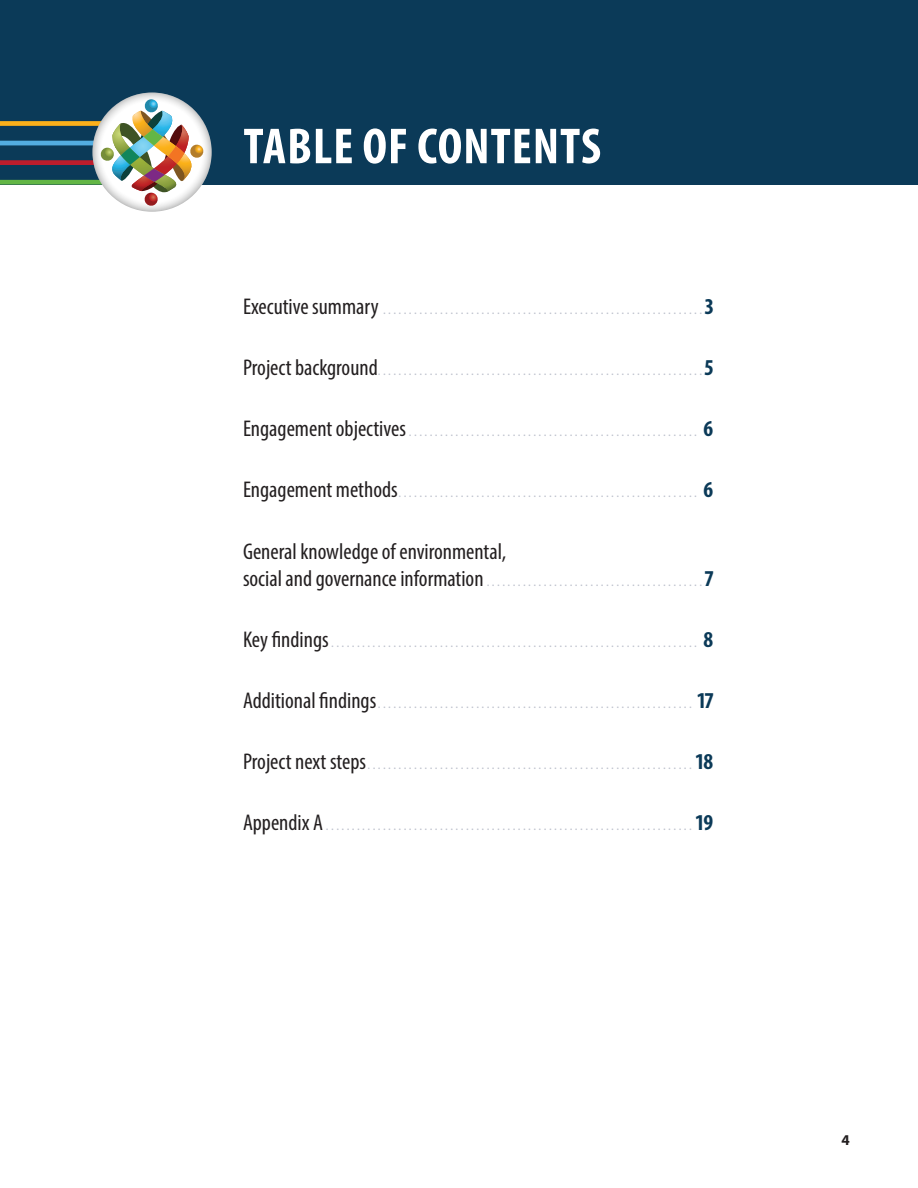
<style>
.page{position:relative;width:918px;height:1188px;background:#fff}
.page>*{position:absolute;margin:0;border:0;box-sizing:border-box;transform-origin:0 0}
.H1_-_Myriad_Pro_Bold{font:700 condensed 51px "Myriad Pro";letter-spacing:.02em;color:#fff}
.t1{font:condensed 22.8px "Myriad Pro";color:#231f20}
.t2{font:700 15px "Myriad Pro";color:#231f20}
.t3{font:condensed 14.25px "Myriad Pro";color:#bdc1cc}
.s1{font-size:22.8px;color:#231f20}
.s2{font-weight:700;font-size:22.8px;color:#0b3a58}
</style>
<div class="page">
<div style="left:0;top:0;width:918px;height:184px;background:#0b3a58"></div>
<div style="left:0;top:160px;width:121px;height:5px;background:#be1d2c"></div>
<div style="left:0;top:180px;width:121px;height:5px;background:#63b645"></div>
<hr style="left:0;top:141px;width:121px;height:4px;background:#53ade1">
<div style="left:0;top:121px;width:121px;height:5px;background:#fbb01a"></div>
<svg style="left:92px;top:93px;width:120px;height:119px"></svg>
<img style="left:100px;top:99px;width:104px;height:108px">
<p class="H1_-_Myriad_Pro_Bold" style="left:244px;top:114px;width:359px">TABLE OF CONTENTS</p>
<p class="t3" style="left:243px;top:301px;width:472px"><span class="s1">Executive summary</span> ..............................................................<span class="s2">3</span></p>
<p class="t3" style="left:243px;top:362px;width:472px"><span class="s1">Project background</span>...............................................................<span class="s2">5</span></p>
<p class="t3" style="left:243px;top:423px;width:472px"><span class="s1">Engagement objectives</span>........................................................ <span class="s2">6</span></p>
<p class="t3" style="left:243px;top:484px;width:472px"><span class="s1">Engagement methods</span>.......................................................... <span class="s2">6</span></p>
<p class="t1" style="left:243px;top:537px;width:265px">General knowledge of environmental,</p>
<p class="t3" style="left:243px;top:573px;width:472px"><span class="s1">social and governance information</span>..........................................<span class="s2">7</span></p>
<p class="t3" style="left:243px;top:634px;width:472px"><span class="s1">Key findings</span>....................................................................... <span class="s2">8</span></p>
<p class="t3" style="left:243px;top:695px;width:472px"><span class="s1">Additional findings</span>............................................................. <span class="s2">17</span></p>
<p class="t3" style="left:243px;top:756px;width:472px"><span class="s1">Project next steps</span>............................................................... <span class="s2">18</span></p>
<p class="t3" style="left:243px;top:817px;width:472px"><span class="s1">Appendix A</span>....................................................................... <span class="s2">19</span></p>
<p class="t2" style="left:842px;top:1130px;width:10px">4</p>
</div>
